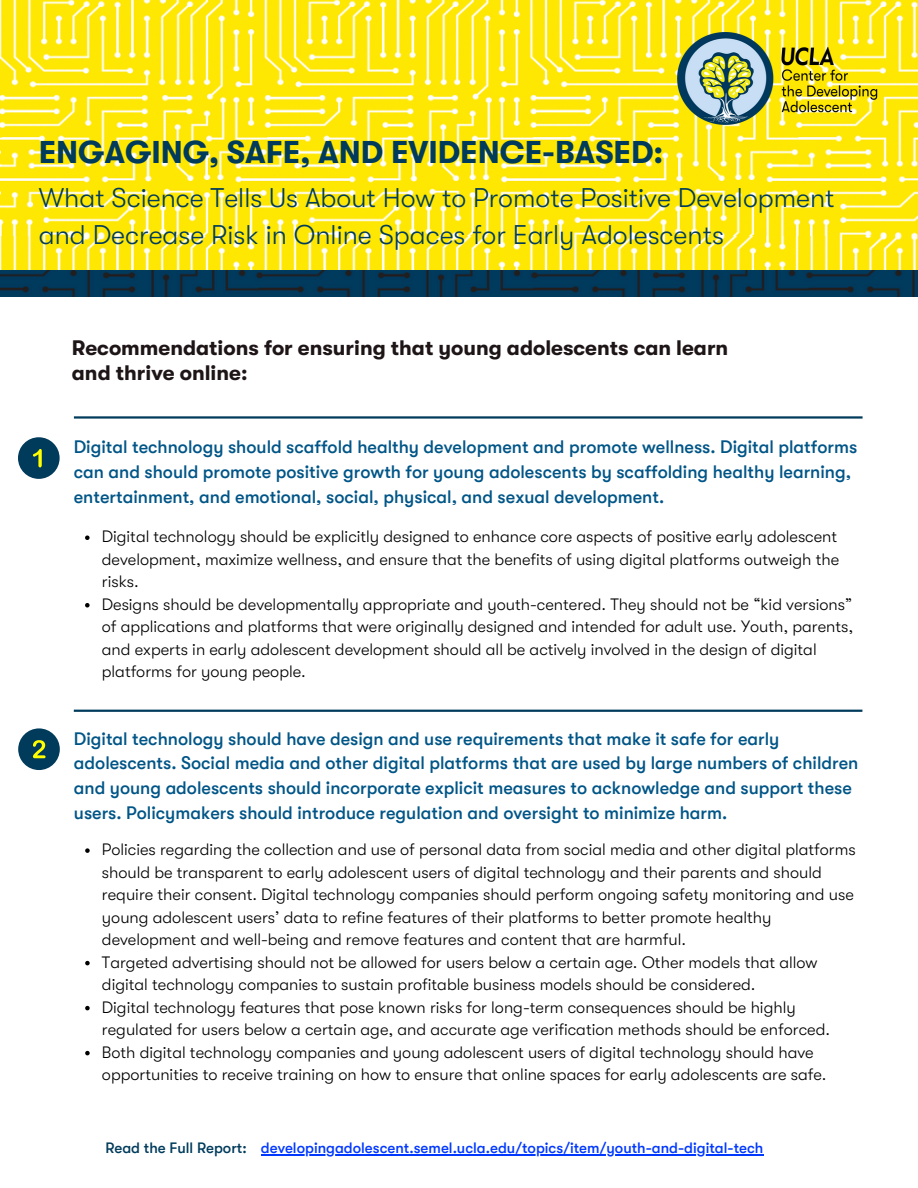
<style>
.page{position:relative;width:918px;height:1188px;background:#fff}
.page>*{position:absolute;margin:0;border:0;box-sizing:border-box;transform-origin:0 0}
.t1{font:700 31.5px "GT Walsheim";color:#003b5c}
.t2{font:300 27px/37.2px "GT Walsheim";color:#003b5c}
.t3{font:700 21px/24.8px "GT Walsheim";color:#1e1517}
.t4{font:500 18px/24.8px "GT Walsheim";color:#005587}
.t5{font:300 16.5px/22.5px "GT Walsheim";color:#000}
.t6{font:500 15px "GT Walsheim";color:#0038ff}
.s1{color:#003b5c}
</style>
<div class="page">
<div style="left:18px;top:437px;width:42px;height:42px;background:#003b5c;border-radius:50%"></div>
<svg style="left:33px;top:449px;width:9px;height:18px"></svg>
<div style="left:18px;top:728px;width:42px;height:42px;background:#003b5c;border-radius:50%"></div>
<svg style="left:33px;top:740px;width:13px;height:18px"></svg>
<hr style="left:74px;top:710px;width:788px;height:2px;background:#003b5c">
<hr style="left:74px;top:416px;width:789px;height:3px;background:#003b5c">
<hr style="left:261px;top:1154px;width:502px;height:1px;background:#0038ff">
<img style="left:0;top:0;width:918px;height:297px">
<img style="left:678px;top:33px;width:204px;height:91px">
<svg style="left:85px;top:536px;width:5px;height:4px"></svg>
<svg style="left:85px;top:603px;width:5px;height:5px"></svg>
<svg style="left:85px;top:848px;width:5px;height:5px"></svg>
<svg style="left:85px;top:961px;width:5px;height:4px"></svg>
<svg style="left:85px;top:1006px;width:5px;height:4px"></svg>
<svg style="left:85px;top:1051px;width:5px;height:4px"></svg>
<h1 class="t1" style="left:39px;top:135px;width:626px">ENGAGING, SAFE, AND EVIDENCE-BASED:</h1>
<h2 class="t2" style="left:39px;top:180px;width:797px">What Science Tells Us About How to Promote Positive Development and Decrease Risk in Online Spaces for Early Adolescents</h2>
<p class="t3" style="left:72px;top:336px;width:658px">Recommendations for ensuring that young adolescents can learn and thrive online:</p>
<p class="t4" style="left:74px;top:435px;width:785px">Digital technology should scaffold healthy development and promote wellness. Digital platforms can and should promote positive growth for young adolescents by scaffolding healthy learning, entertainment, and emotional, social, physical, and sexual development.</p>
<p class="t5" style="left:102px;top:526px;width:753px">Digital technology should be explicitly designed to enhance core aspects of positive early adolescent development, maximize wellness, and ensure that the benefits of using digital platforms outweigh the risks.<br>Designs should be developmentally appropriate and youth-centered. They should not be “kid versions” of applications and platforms that were originally designed and intended for adult use. Youth, parents, and experts in early adolescent development should all be actively involved in the design of digital platforms for young people.</p>
<p class="t4" style="left:74px;top:726px;width:786px">Digital technology should have design and use requirements that make it safe for early adolescents. Social media and other digital platforms that are used by large numbers of children and young adolescents should incorporate explicit measures to acknowledge and support these users. Policymakers should introduce regulation and oversight to minimize harm.</p>
<p class="t5" style="left:102px;top:838px;width:755px">Policies regarding the collection and use of personal data from social media and other digital platforms should be transparent to early adolescent users of digital technology and their parents and should require their consent. Digital technology companies should perform ongoing safety monitoring and use young adolescent users’ data to refine features of their platforms to better promote healthy development and well-being and remove features and content that are harmful.<br>Targeted advertising should not be allowed for users below a certain age. Other models that allow digital technology companies to sustain profitable business models should be considered.<br>Digital technology features that pose known risks for long-term consequences should be highly regulated for users below a certain age, and accurate age verification methods should be enforced.<br>Both digital technology companies and young adolescent users of digital technology should have opportunities to receive training on how to ensure that online spaces for early adolescents are safe.</p>
<p class="t6" style="left:105px;top:1139px;width:660px"><span class="s1">Read the Full Report:</span> developingadolescent.semel.ucla.edu/topics/item/youth-and-digital-tech</p>
</div>
